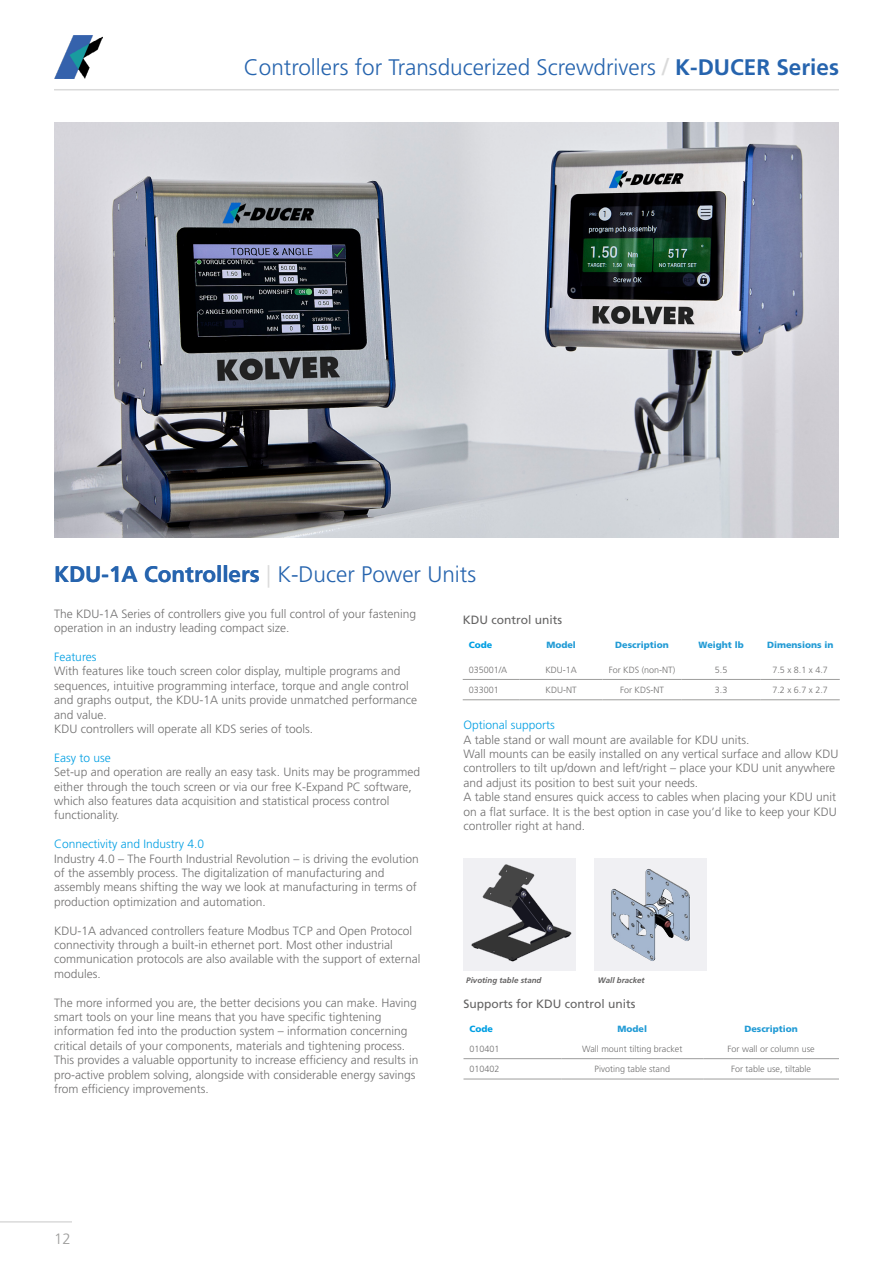
<style>
.page{position:relative;width:893px;height:1263px;background:#fff}
.page>*{position:absolute;margin:0;border:0;box-sizing:border-box;transform-origin:0 0}
.t1{font:300 22.5px "Frutiger LT Std";color:#2664ae}
.t2{font:700 22.5px "Frutiger LT Std";color:#2664ae}
.t3{font:300 15px "Frutiger LT Std";color:#9d9d9c}
.t4{font:300 12px/14.4px "Frutiger LT Std";color:#706f6f}
.t5{font:300 12px "Frutiger LT Std";color:#009fe3}
.t6{font:12px "Frutiger LT Std";color:#646363}
.t7{font:300 9px "Frutiger LT Std";color:#706f6f}
.t8{font:900 9px "Frutiger LT Std";color:#229bd5}
.t9{font:900 9px "Frutiger LT Std";color:#009fe3}
.t10{font:italic 700 7.95px "Frutiger LT Std";color:#646363}
.s1{font-weight:400;font-size:24px;color:#dadada}
.s2{font-weight:700}
.s3{font-weight:300;color:#dbdbdb}
.s4{font-weight:300}
</style>
<div class="page">
<hr style="left:54px;top:89px;width:785px;height:1px;background:#dadada">
<img style="left:54px;top:36px;width:48px;height:42px">
<hr style="left:0;top:1221px;width:72px;height:1px;background:#dadada">
<img style="left:54px;top:122px;width:785px;height:415px">
<hr style="left:463px;top:679px;width:57px;height:1px;background:#9d9d9c">
<hr style="left:520px;top:679px;width:82px;height:1px;background:#9d9d9c">
<hr style="left:602px;top:679px;width:80px;height:1px;background:#9d9d9c">
<hr style="left:682px;top:679px;width:79px;height:1px;background:#9d9d9c">
<hr style="left:761px;top:679px;width:79px;height:1px;background:#9d9d9c">
<hr style="left:463px;top:699px;width:57px;height:1px;background:#9d9d9c">
<hr style="left:520px;top:699px;width:82px;height:1px;background:#9d9d9c">
<hr style="left:602px;top:699px;width:80px;height:1px;background:#9d9d9c">
<hr style="left:682px;top:699px;width:79px;height:1px;background:#9d9d9c">
<hr style="left:761px;top:699px;width:79px;height:1px;background:#9d9d9c">
<hr style="left:463px;top:1058px;width:98px;height:1px;background:#9d9d9c">
<hr style="left:561px;top:1058px;width:142px;height:1px;background:#9d9d9c">
<hr style="left:703px;top:1058px;width:136px;height:1px;background:#9d9d9c">
<hr style="left:463px;top:1079px;width:98px;height:1px;background:#9d9d9c">
<hr style="left:561px;top:1079px;width:142px;height:1px;background:#9d9d9c">
<hr style="left:703px;top:1079px;width:136px;height:1px;background:#9d9d9c">
<div style="left:595px;top:858px;width:112px;height:112px;background:#f0f0f3"></div>
<img style="left:611px;top:869px;width:79px;height:92px">
<div style="left:463px;top:858px;width:112px;height:112px;background:#f0f0f3"></div>
<img style="left:471px;top:864px;width:101px;height:98px">
<h1 class="t1" style="left:244px;top:55px;width:597px">Controllers for Transducerized Screwdrivers <span class="s1">/</span> <span class="s2">K-DUCER Series</span></h1>
<h1 class="t2" style="left:54px;top:560px;width:424px">KDU-1A Controllers <span class="s3">|</span> <span class="s4">K-Ducer Power Units</span></h1>
<p class="t4" style="left:54px;top:607px;width:364px">The KDU-1A Series of controllers give you full control of your fastening operation in an industry leading compact size.</p>
<p class="t5" style="left:54px;top:650px;width:44px">Features</p>
<p class="t4" style="left:54px;top:664px;width:365px">With features like touch screen color display, multiple programs and sequences, intuitive programming interface, torque and angle control and graphs output, the KDU-1A units provide unmatched performance and value.<br>KDU controllers will operate all KDS series of tools.</p>
<p class="t5" style="left:54px;top:751px;width:58px">Easy to use</p>
<p class="t4" style="left:54px;top:765px;width:368px">Set-up and operation are really an easy task. Units may be programmed either through the touch screen or via our free K-Expand PC software, which also features data acquisition and statistical process control functionality.</p>
<p class="t5" style="left:54px;top:837px;width:152px">Connectivity and Industry 4.0</p>
<p class="t4" style="left:54px;top:851px;width:366px">Industry 4.0 – The Fourth Industrial Revolution – is driving the evolution of the assembly process. The digitalization of manufacturing and assembly means shifting the way we look at manufacturing in terms of production optimization and automation.</p>
<p class="t4" style="left:54px;top:923px;width:368px">KDU-1A advanced controllers feature Modbus TCP and Open Protocol connectivity through a built-in ethernet port. Most other industrial communication protocols are also available with the support of external modules.</p>
<p class="t4" style="left:54px;top:995px;width:366px">The more informed you are, the better decisions you can make. Having smart tools on your line means that you have specific tightening information fed into the production system – information concerning critical details of your components, materials and tightening process.<br>This provides a valuable opportunity to increase efficiency and results in pro-active problem solving, alongside with considerable energy savings from efficiency improvements.</p>
<p class="t6" style="left:463px;top:613px;width:101px">KDU control units</p>
<p class="t9" style="left:469px;top:639px;width:25px">Code</p>
<p class="t8" style="left:546px;top:639px;width:31px">Model</p>
<p class="t8" style="left:615px;top:639px;width:55px">Description</p>
<p class="t8" style="left:699px;top:639px;width:47px">Weight lb</p>
<p class="t8" style="left:767px;top:639px;width:68px">Dimensions in</p>
<p class="t7" style="left:469px;top:664px;width:40px">035001/A</p>
<p class="t7" style="left:545px;top:664px;width:33px">KDU-1A</p>
<p class="t7" style="left:609px;top:664px;width:68px">For KDS (non-NT)</p>
<p class="t7" style="left:715px;top:664px;width:14px">5.5</p>
<p class="t7" style="left:772px;top:664px;width:57px">7.5 x 8.1 x 4.7</p>
<p class="t7" style="left:469px;top:685px;width:32px">033001</p>
<p class="t7" style="left:546px;top:685px;width:33px">KDU-NT</p>
<p class="t7" style="left:620px;top:685px;width:46px">For KDS-NT</p>
<p class="t7" style="left:715px;top:685px;width:14px">3.3</p>
<p class="t7" style="left:772px;top:685px;width:57px">7.2 x 6.7 x 2.7</p>
<p class="t5" style="left:463px;top:718px;width:93px">Optional supports</p>
<p class="t4" style="left:463px;top:732px;width:376px">A table stand or wall mount are available for KDU units.<br>Wall mounts can be easily installed on any vertical surface and allow KDU controllers to tilt up/down and left/right – place your KDU unit anywhere and adjust its position to best suit your needs.<br>A table stand ensures quick access to cables when placing your KDU unit on a flat surface. It is the best option in case you’d like to keep your KDU controller right at hand.</p>
<p class="t10" style="left:466px;top:976px;width:77px">Pivoting table stand</p>
<p class="t10" style="left:598px;top:976px;width:48px">Wall bracket</p>
<p class="t6" style="left:463px;top:997px;width:174px">Supports for KDU control units</p>
<p class="t9" style="left:469px;top:1024px;width:25px">Code</p>
<p class="t8" style="left:617px;top:1024px;width:31px">Model</p>
<p class="t8" style="left:744px;top:1024px;width:55px">Description</p>
<p class="t7" style="left:469px;top:1044px;width:32px">010401</p>
<p class="t7" style="left:582px;top:1044px;width:102px">Wall mount tilting bracket</p>
<p class="t7" style="left:728px;top:1044px;width:89px">For wall or column use</p>
<p class="t7" style="left:469px;top:1064px;width:32px">010402</p>
<p class="t7" style="left:594px;top:1064px;width:77px">Pivoting table stand</p>
<p class="t7" style="left:731px;top:1064px;width:82px">For table use, tiltable</p>
<p class="t3" style="left:54px;top:1230px;width:18px">12</p>
</div>
